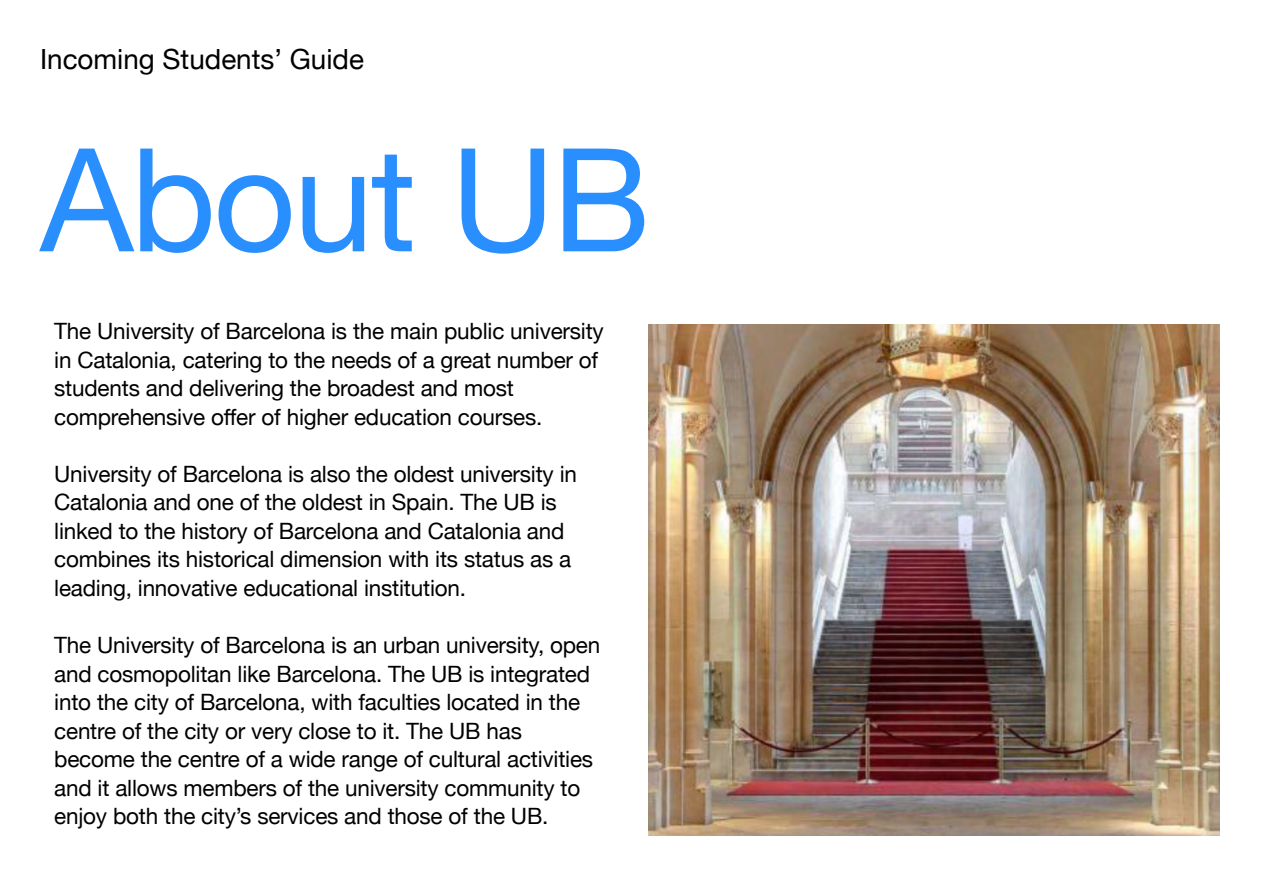
<style>
.page{position:relative;width:1263px;height:893px;background:#fff}
.page>*{position:absolute;margin:0;border:0;box-sizing:border-box;transform-origin:0 0}
.t1{font:143.85px "Helvetica Neue";letter-spacing:-.02em;color:#298fff}
.t2{font:27.75px "Helvetica Neue";color:#000}
.t3{font:22.5px/28.5px "Helvetica Neue";letter-spacing:-.01em;color:#000}
</style>
<div class="page">
<img style="left:649px;top:324px;width:570px;height:512px">
<p class="t2" style="left:40px;top:39px;width:325px">Incoming Students’ Guide</p>
<h1 class="t1" style="left:40px;top:96px;width:612px">About UB</h1>
<p class="t3" style="left:54px;top:318px;width:551px">The University of Barcelona is the main public university in Catalonia, catering to the needs of a great number of students and delivering the broadest and most comprehensive offer of higher education courses.</p>
<p class="t3" style="left:54px;top:461px;width:524px">University of Barcelona is also the oldest university in Catalonia and one of the oldest in Spain. The UB is linked to the history of Barcelona and Catalonia and combines its historical dimension with its status as a leading, innovative educational institution.</p>
<p class="t3" style="left:54px;top:632px;width:548px">The University of Barcelona is an urban university, open and cosmopolitan like Barcelona. The UB is integrated into the city of Barcelona, with faculties located in the centre of the city or very close to it. The UB has become the centre of a wide range of cultural activities and it allows members of the university community to enjoy both the city’s services and those of the UB.</p>
</div>
